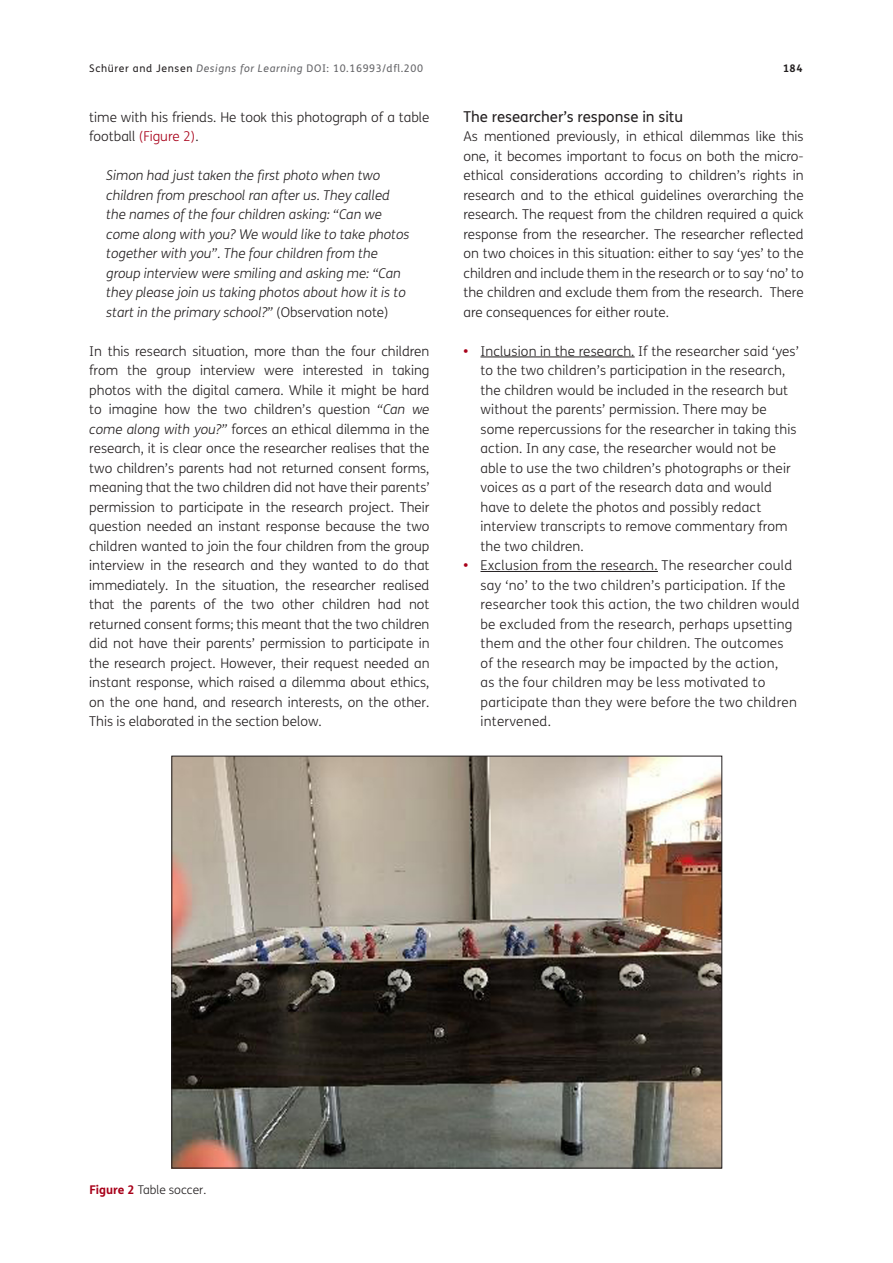
<style>
.page{position:relative;width:893px;height:1263px;background:#fff}
.page>*{position:absolute;margin:0;border:0;box-sizing:border-box;transform-origin:0 0}
.t1{font:15px "FS Me";color:#231f20}
.Body_Copy_-_1st_Para{font:300 13.5px/19.5px "FS Me";color:#231f20;text-align:justify}
.Bulleted_Copy{font:300 13.5px/19.5px "FS Me";letter-spacing:.01em;color:#231f20}
.Quoted_Text{font:italic 300 13.5px/19.5px "FS Me";color:#231f20}
.Figure_copy{font:300 12px "FS Me";color:#231f20}
.t2{font:10.5px "FS Me";letter-spacing:.06em;color:#636366}
.t3{font:700 10.5px "FS Me";color:#231f20}
.s1{color:#231f20}
.s2{font-style:italic}
.s3{color:#a80019}
.s4{font-style:normal}
.s5{font-weight:700;color:#a80019}
</style>
<div class="page">
<hr style="left:480px;top:357px;width:155px;height:1px;background:#231f20">
<hr style="left:480px;top:571px;width:178px;height:1px;background:#231f20">
<img style="left:173px;top:758px;width:547px;height:408px">
<p class="t2" style="left:89px;top:62px;width:335px"><span class="s1">Schürer and Jensen</span> <span class="s2">Designs for Learning</span> DOI: 10.16993/dfl.200</p>
<p class="t3" style="left:783px;top:61px;width:21px">184</p>
<p class="Body_Copy_-_1st_Para" style="left:89px;top:107px;width:342px">time with his friends. He took this photograph of a table football <span class="s3">(Figure 2)</span>.</p>
<p class="Quoted_Text" style="left:106px;top:166px;width:305px">Simon had just taken the first photo when two children from preschool ran after us. They called the names of the four children asking: “Can we come along with you? We would like to take photos together with you”. The four children from the group interview were smiling and asking me: “Can they please join us taking photos about how it is to start in the primary school?” <span class="s4">(Observation note)</span></p>
<p class="Body_Copy_-_1st_Para" style="left:89px;top:341px;width:342px">In this research situation, more than the four children from the group interview were interested in taking photos with the digital camera. While it might be hard to imagine how the two children’s question <span class="s2">“Can we come along with you?”</span> forces an ethical dilemma in the research, it is clear once the researcher realises that the two children’s parents had not returned consent forms, meaning that the two children did not have their parents’ permission to participate in the research project. Their question needed an instant response because the two children wanted to join the four children from the group interview in the research and they wanted to do that immediately. In the situation, the researcher realised that the parents of the two other children had not returned consent forms; this meant that the two children did not have their parents’ permission to participate in the research project. However, their request needed an instant response, which raised a dilemma about ethics, on the one hand, and research interests, on the other.<br>This is elaborated in the section below.</p>
<h3 class="t1" style="left:463px;top:108px;width:221px">The researcher’s response in situ</h3>
<p class="Body_Copy_-_1st_Para" style="left:463px;top:127px;width:342px">As mentioned previously, in ethical dilemmas like this one, it becomes important to focus on both the micro&shy;ethical considerations according to children’s rights in research and to the ethical guidelines overarching the research. The request from the children required a quick response from the researcher. The researcher reflected on two choices in this situation: either to say ‘yes’ to the children and include them in the research or to say ‘no’ to the children and exclude them from the research. There are consequences for either route.</p>
<p class="Bulleted_Copy" style="left:480px;top:341px;width:320px;text-indent:-17px"><span class="s5">•</span> Inclusion in the research. If the researcher said ‘yes’ to the two children’s participation in the research, the children would be included in the research but without the parents’ permission. There may be some repercussions for the researcher in taking this action. In any case, the researcher would not be able to use the two children’s photographs or their voices as a part of the research data and would have to delete the photos and possibly redact interview transcripts to remove commentary from the two children.</p>
<p class="Bulleted_Copy" style="left:480px;top:556px;width:321px;text-indent:-17px"><span class="s5">•</span> Exclusion from the research. The researcher could say ‘no’ to the two children’s participation. If the researcher took this action, the two children would be excluded from the research, perhaps upsetting them and the other four children. The outcomes<br>of the research may be impacted by the action,<br>as the four children may be less motivated to participate than they were before the two children intervened.</p>
<p class="Figure_copy" style="left:90px;top:1183px;width:118px"><span class="s5">Figure 2</span> Table soccer.</p>
</div>
